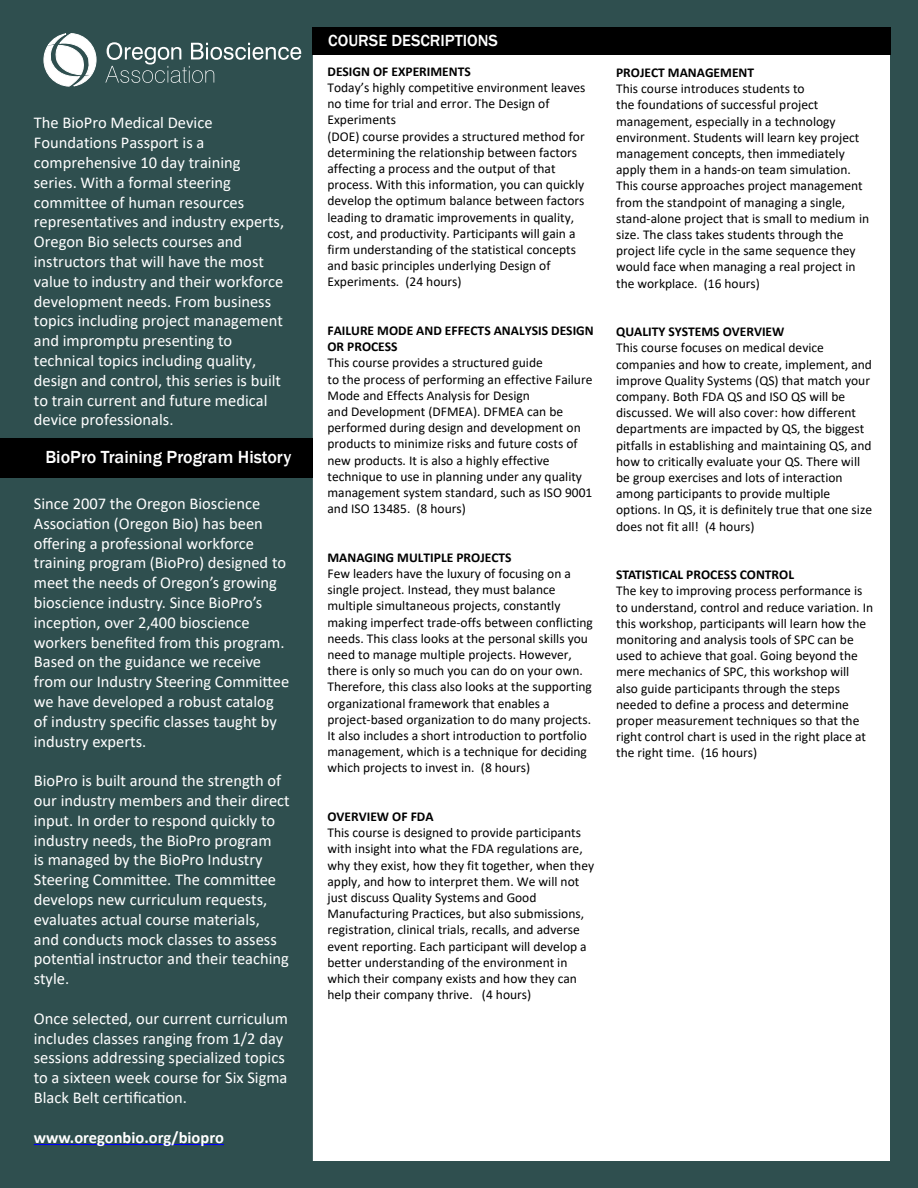
<style>
.page{position:relative;width:918px;height:1188px;background:#fff}
.page>*{position:absolute;margin:0;border:0;box-sizing:border-box;transform-origin:0 0}
.t1{font:500 18px "Franklin Gothic";color:#fff}
.t2{font:16.5px/19.8px "Calibri";color:#fff}
.t3{font:700 16.5px "Calibri";color:#fff}
.t4{font:500 16.5px "Franklin Gothic";color:#fff}
.t5{font:13.5px/16.2px "Calibri";color:#000}
.t6{font:700 13.5px/16.2px "Calibri";color:#000}
</style>
<div class="page">
<div style="left:21px;top:27px;width:291px;height:1139px;background:#2f4f4f"></div>
<hr style="left:330px;top:54px;width:258px;height:1px;background:#2f4f4f">
<hr style="left:312px;top:27px;width:1px;height:1139px;background:#2f4f4f">
<div style="left:890px;top:0;width:28px;height:1188px;background:#2f4f4f"></div>
<div style="left:0;top:1161px;width:918px;height:27px;background:#2f4f4f"></div>
<div style="left:0;top:0;width:917px;height:27px;background:#2f4f4f"></div>
<div style="left:312px;top:27px;width:578px;height:27px;background:#000"></div>
<div style="left:0;top:0;width:27px;height:1187px;background:#2f4f4f"></div>
<hr style="left:34px;top:1144px;width:190px;height:1px;background:#00f">
<div style="left:0;top:438px;width:312px;height:39px;background:#000"></div>
<svg style="left:105px;top:42px;width:196px;height:41px"></svg>
<svg style="left:43px;top:33px;width:54px;height:54px"></svg>
<p class="t2" style="left:34px;top:113px;width:252px">The BioPro Medical Device<br>Foundations Passport is a comprehensive 10 day training series. With a formal steering committee of human resources representatives and industry experts,<br>Oregon Bio selects courses and instructors that will have the most value to industry and their workforce development needs. From business topics including project management and impromptu presenting to technical topics including quality, design and control, this series is built to train current and future medical device professionals.</p>
<h1 class="t1" style="left:45px;top:446px;width:247px">BioPro Training Program History</h1>
<p class="t2" style="left:34px;top:493px;width:257px">Since 2007 the Oregon Bioscience Association (Oregon Bio) has been offering a professional workforce training program (BioPro) designed to meet the needs of Oregon’s growing bioscience industry. Since BioPro’s inception, over 2,400 bioscience workers benefited from this program.<br>Based on the guidance we receive from our Industry Steering Committee we have developed a robust catalog of industry specific classes taught by industry experts.</p>
<p class="t2" style="left:34px;top:770px;width:257px">BioPro is built around the strength of our industry members and their direct input. In order to respond quickly to industry needs, the BioPro program<br>is managed by the BioPro Industry Steering Committee. The committee develops new curriculum requests, evaluates actual course materials,<br>and conducts mock classes to assess potential instructor and their teaching style.</p>
<p class="t2" style="left:34px;top:1008px;width:256px">Once selected, our current curriculum includes classes ranging from 1/2 day sessions addressing specialized topics to a sixteen week course for Six Sigma Black Belt certification.</p>
<p class="t3" style="left:34px;top:1126px;width:192px">www.oregonbio.org/biopro</p>
<p class="t4" style="left:328px;top:31px;width:171px">COURSE DESCRIPTIONS</p>
<p class="t6" style="left:328px;top:63px;width:145px">DESIGN OF EXPERIMENTS</p>
<p class="t5" style="left:328px;top:79px;width:259px">Today’s highly competitive environment leaves no time for trial and error. The Design of Experiments<br>(DOE) course provides a structured method for determining the relationship between factors affecting a process and the output of that process. With this information, you can quickly develop the optimum balance between factors leading to dramatic improvements in quality, cost, and productivity. Participants will gain a firm understanding of the statistical concepts and basic principles underlying Design of Experiments. (24 hours)</p>
<p class="t6" style="left:328px;top:322px;width:268px">FAILURE MODE AND EFFECTS ANALYSIS DESIGN<br>OR PROCESS</p>
<p class="t5" style="left:328px;top:354px;width:267px">This course provides a structured guide<br>to the process of performing an effective Failure Mode and Effects Analysis for Design<br>and Development (DFMEA). DFMEA can be performed during design and development on products to minimize risks and future costs of new products. It is also a highly effective technique to use in planning under any quality management system standard, such as ISO 9001 and ISO 13485. (8 hours)</p>
<p class="t6" style="left:328px;top:549px;width:186px">MANAGING MULTIPLE PROJECTS</p>
<p class="t5" style="left:328px;top:565px;width:267px">Few leaders have the luxury of focusing on a single project. Instead, they must balance multiple simultaneous projects, constantly making imperfect trade-offs between conflicting needs. This class looks at the personal skills you need to manage multiple projects. However, there is only so much you can do on your own.<br>Therefore, this class also looks at the supporting organizational framework that enables a project-based organization to do many projects.<br>It also includes a short introduction to portfolio management, which is a technique for deciding which projects to invest in. (8 hours)</p>
<p class="t6" style="left:328px;top:808px;width:108px">OVERVIEW OF FDA</p>
<p class="t5" style="left:328px;top:824px;width:268px">This course is designed to provide participants with insight into what the FDA regulations are, why they exist, how they fit together, when they apply, and how to interpret them. We will not just discuss Quality Systems and Good Manufacturing Practices, but also submissions, registration, clinical trials, recalls, and adverse event reporting. Each participant will develop a better understanding of the environment in which their company exists and how they can help their company thrive. (4 hours)</p>
<p class="t6" style="left:616px;top:64px;width:140px">PROJECT MANAGEMENT</p>
<p class="t5" style="left:616px;top:80px;width:255px">This course introduces students to<br>the foundations of successful project management, especially in a technology environment. Students will learn key project management concepts, then immediately apply them in a hands-on team simulation.<br>This course approaches project management from the standpoint of managing a single, stand-alone project that is small to medium in size. The class takes students through the project life cycle in the same sequence they would face when managing a real project in the workplace. (16 hours)</p>
<p class="t6" style="left:616px;top:323px;width:170px">QUALITY SYSTEMS OVERVIEW</p>
<p class="t5" style="left:616px;top:339px;width:257px">This course focuses on medical device companies and how to create, implement, and improve Quality Systems (QS) that match your company. Both FDA QS and ISO QS will be discussed. We will also cover: how different departments are impacted by QS, the biggest pitfalls in establishing and maintaining QS, and how to critically evaluate your QS. There will be group exercises and lots of interaction among participants to provide multiple options. In QS, it is definitely true that one size does not fit all! (4 hours)</p>
<p class="t6" style="left:616px;top:566px;width:179px">STATISTICAL PROCESS CONTROL</p>
<p class="t5" style="left:616px;top:582px;width:259px">The key to improving process performance is to understand, control and reduce variation. In this workshop, participants will learn how the monitoring and analysis tools of SPC can be used to achieve that goal. Going beyond the mere mechanics of SPC, this workshop will also guide participants through the steps needed to define a process and determine proper measurement techniques so that the right control chart is used in the right place at the right time. (16 hours)</p>
</div>
